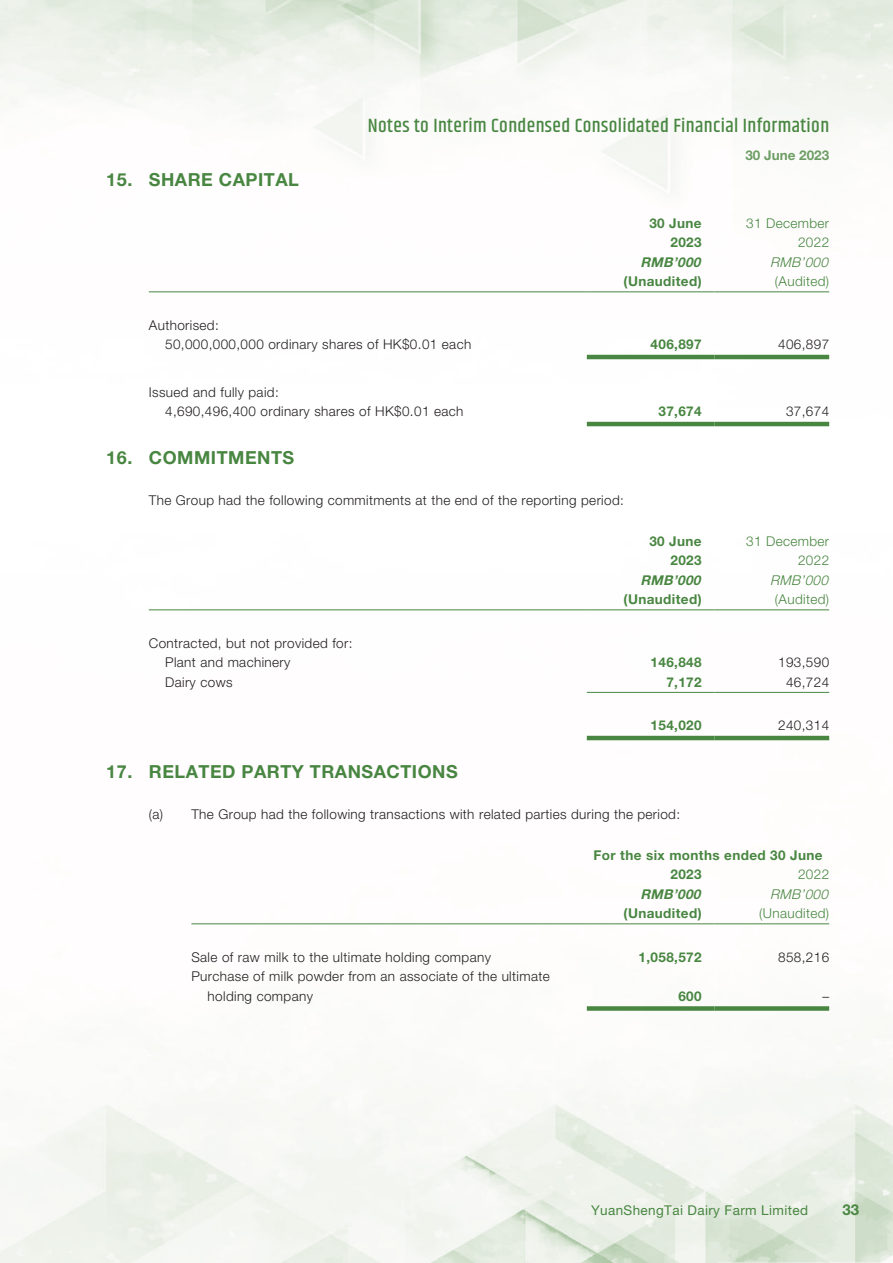
<style>
.page{position:relative;width:893px;height:1263px;background:#fff}
.page>*{position:absolute;margin:0;border:0;box-sizing:border-box;transform-origin:0 0}
.t1{font:500 19.5px "Khand";letter-spacing:.02em;color:#488641}
._01_Heading_1{font:700 18px "Helvetica Neue LT Std";letter-spacing:.03em;color:#488641}
.t2{font:700 15px "Helvetica Neue LT Std";color:#488641}
._50_Table_Body{font:300 13.5px/19.5px "Helvetica Neue LT Std";letter-spacing:.03em;color:#231f20}
._00_Body_text{font:300 13.5px "Helvetica Neue LT Std";letter-spacing:.03em;color:#231f20}
._50_Table_Body-2{font:700 13.5px "Helvetica Neue LT Std";letter-spacing:.03em;color:#488641}
._50_Table_Body-3{font:300 13.5px/19.5px "Helvetica Neue LT Std";letter-spacing:.03em;color:#488641;text-align:right}
.t3{font:13.5px "Helvetica Neue LT Std";letter-spacing:.03em;color:#488641}
._50_Table_Body-4{font:italic 700 13.5px "Helvetica Neue LT Std";color:#488641}
._50_Table_Body-5{font:italic 300 13.5px "Helvetica Neue LT Std";color:#488641}
.t4{font:700 13.5px "Helvetica Neue LT Std";color:#6e9e65}
</style>
<div class="page">
<img style="left:0;top:0;width:893px;height:1263px">
<hr style="left:149px;top:291px;width:438px;height:1px;background:#488641">
<hr style="left:587px;top:291px;width:127px;height:1px;background:#488641">
<hr style="left:714px;top:291px;width:115px;height:1px;background:#488641">
<hr style="left:587px;top:355px;width:127px;height:4px;background:#488641">
<hr style="left:714px;top:355px;width:115px;height:4px;background:#488641">
<hr style="left:587px;top:422px;width:127px;height:4px;background:#488641">
<hr style="left:714px;top:422px;width:115px;height:4px;background:#488641">
<hr style="left:149px;top:609px;width:438px;height:1px;background:#488641">
<hr style="left:587px;top:609px;width:127px;height:1px;background:#488641">
<hr style="left:714px;top:609px;width:115px;height:1px;background:#488641">
<hr style="left:587px;top:692px;width:127px;height:1px;background:#488641">
<hr style="left:714px;top:692px;width:115px;height:1px;background:#488641">
<hr style="left:587px;top:736px;width:127px;height:4px;background:#488641">
<hr style="left:714px;top:736px;width:115px;height:4px;background:#488641">
<hr style="left:191px;top:923px;width:396px;height:1px;background:#488641">
<hr style="left:587px;top:923px;width:127px;height:1px;background:#488641">
<hr style="left:714px;top:923px;width:115px;height:1px;background:#488641">
<div style="left:587px;top:1006px;width:127px;height:5px;background:#488641"></div>
<div style="left:714px;top:1006px;width:115px;height:5px;background:#488641"></div>
<h1 class="t1" style="left:368px;top:113px;width:463px">Notes to Interim Condensed Consolidated Financial Information</h1>
<p class="_01_Heading_1" style="left:106px;top:169px;width:194px">15. SHARE CAPITAL</p>
<p class="_50_Table_Body-2" style="left:649px;top:214px;width:54px">30 June</p>
<p class="_50_Table_Body-2" style="left:670px;top:234px;width:33px">2023</p>
<p class="t4" style="left:745px;top:147px;width:85px">30 June 2023</p>
<p class="_50_Table_Body-3" style="left:746px;top:213px;width:85px">31 December<br>2022</p>
<p class="_50_Table_Body-4" style="left:640px;top:253px;width:65px">RMB’000</p>
<p class="_50_Table_Body-5" style="left:770px;top:253px;width:63px">RMB’000</p>
<p class="_50_Table_Body-2" style="left:624px;top:273px;width:80px">(Unaudited)</p>
<p class="_50_Table_Body-3" style="left:775px;top:271px;width:56px">(Audited)</p>
<p class="_50_Table_Body" style="left:149px;top:315px;width:72px">Authorised:</p>
<p class="_50_Table_Body" style="left:165px;top:334px;width:308px">50,000,000,000 ordinary shares of HK$0.01 each</p>
<p class="_50_Table_Body-2" style="left:651px;top:336px;width:53px">406,897</p>
<p class="_50_Table_Body" style="left:778px;top:334px;width:53px">406,897</p>
<p class="_50_Table_Body" style="left:149px;top:382px;width:131px">Issued and fully paid:</p>
<p class="_50_Table_Body" style="left:165px;top:401px;width:300px">4,690,496,400 ordinary shares of HK$0.01 each</p>
<p class="_50_Table_Body-2" style="left:658px;top:403px;width:45px">37,674</p>
<p class="_50_Table_Body" style="left:786px;top:401px;width:45px">37,674</p>
<p class="_01_Heading_1" style="left:106px;top:446px;width:189px">16. COMMITMENTS</p>
<p class="_00_Body_text" style="left:149px;top:492px;width:477px">The Group had the following commitments at the end of the reporting period:</p>
<p class="_50_Table_Body-2" style="left:649px;top:532px;width:54px">30 June</p>
<p class="_50_Table_Body-2" style="left:670px;top:552px;width:33px">2023</p>
<p class="_50_Table_Body-3" style="left:746px;top:531px;width:85px">31 December<br>2022</p>
<p class="_50_Table_Body-4" style="left:640px;top:571px;width:65px">RMB’000</p>
<p class="_50_Table_Body-5" style="left:770px;top:571px;width:63px">RMB’000</p>
<p class="_50_Table_Body-2" style="left:624px;top:591px;width:80px">(Unaudited)</p>
<p class="_50_Table_Body-3" style="left:775px;top:589px;width:56px">(Audited)</p>
<p class="_50_Table_Body" style="left:149px;top:633px;width:205px">Contracted, but not provided for:</p>
<p class="_50_Table_Body" style="left:165px;top:652px;width:127px">Plant and machinery</p>
<p class="_50_Table_Body-2" style="left:651px;top:654px;width:53px">146,848</p>
<p class="_50_Table_Body" style="left:778px;top:652px;width:53px">193,590</p>
<p class="_50_Table_Body" style="left:165px;top:672px;width:69px">Dairy cows</p>
<p class="_50_Table_Body-2" style="left:666px;top:673px;width:37px">7,172</p>
<p class="_50_Table_Body" style="left:786px;top:672px;width:45px">46,724</p>
<p class="_50_Table_Body-2" style="left:651px;top:717px;width:53px">154,020</p>
<p class="_50_Table_Body" style="left:778px;top:715px;width:53px">240,314</p>
<p class="_01_Heading_1" style="left:106px;top:760px;width:353px">17. RELATED PARTY TRANSACTIONS</p>
<p class="_00_Body_text" style="left:149px;top:806px;width:533px">(a) The Group had the following transactions with related parties during the period:</p>
<p class="_50_Table_Body-2" style="left:593px;top:846px;width:231px">For the six months ended 30 June</p>
<p class="_50_Table_Body-2" style="left:670px;top:866px;width:33px">2023</p>
<p class="_50_Table_Body-3" style="left:798px;top:864px;width:33px">2022</p>
<p class="_50_Table_Body-4" style="left:640px;top:885px;width:65px">RMB’000</p>
<p class="_50_Table_Body-5" style="left:770px;top:885px;width:63px">RMB’000</p>
<p class="_50_Table_Body-2" style="left:624px;top:905px;width:80px">(Unaudited)</p>
<p class="_50_Table_Body-3" style="left:759px;top:903px;width:72px">(Unaudited)</p>
<p class="_50_Table_Body" style="left:191px;top:947px;width:301px">Sale of raw milk to the ultimate holding company</p>
<p class="_50_Table_Body-2" style="left:639px;top:948px;width:65px">1,058,572</p>
<p class="_50_Table_Body" style="left:778px;top:947px;width:53px">858,216</p>
<p class="_50_Table_Body" style="left:208px;top:966px;width:344px;text-indent:-16px">Purchase of milk powder from an associate of the ultimate holding company</p>
<p class="_50_Table_Body-2" style="left:678px;top:987px;width:25px">600</p>
<p class="_50_Table_Body" style="left:822px;top:986px;width:8px">–</p>
<p class="t3" style="left:591px;top:1202px;width:218px">YuanShengTai Dairy Farm Limited</p>
<p class="t2" style="left:842px;top:1200px;width:18px">33</p>
</div>
